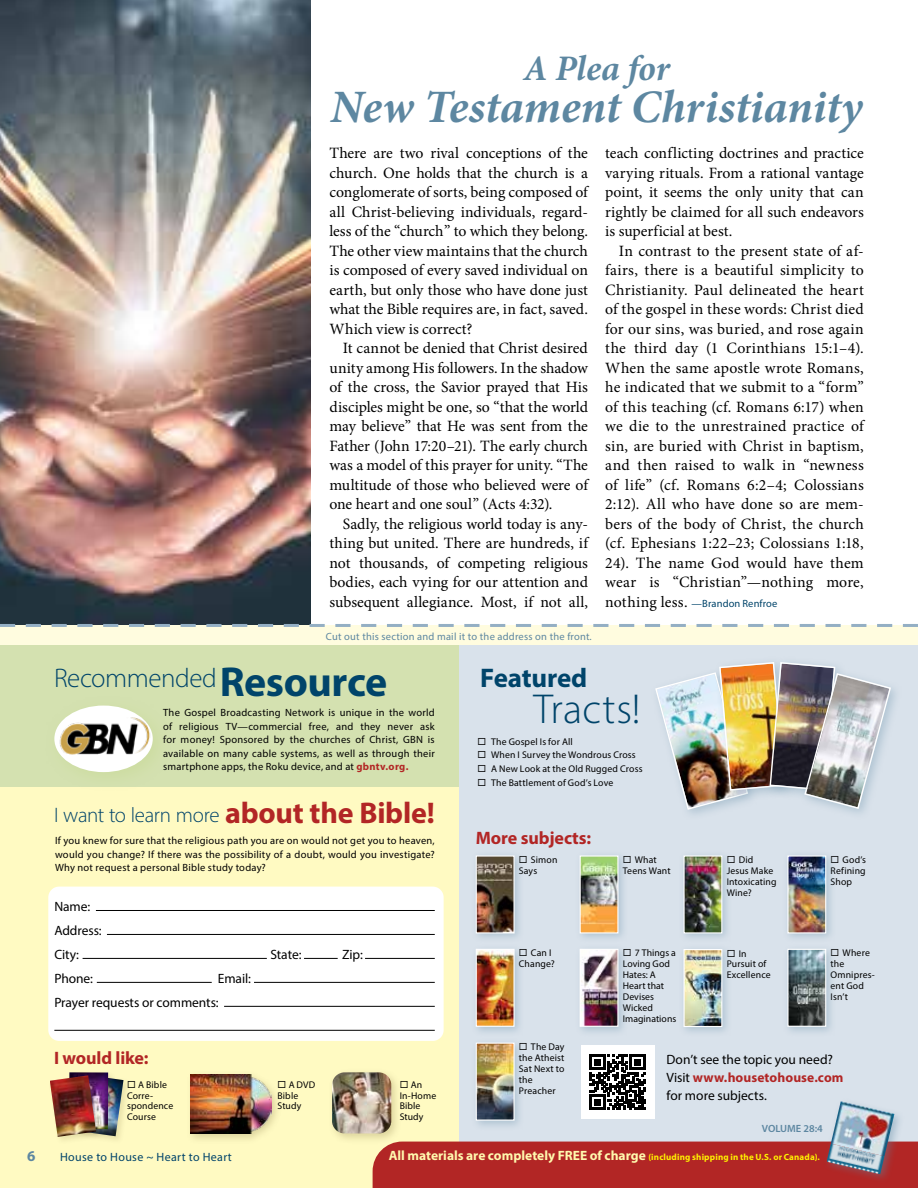
<style>
.page{position:relative;width:918px;height:1188px;background:#fff}
.page>*{position:absolute;margin:0;border:0;box-sizing:border-box;transform-origin:0 0}
.t1{font:italic 700 46.5px "Minion Pro";color:#5d87a1}
.t2{font:300 42px "Myriad Pro";letter-spacing:.01em;color:#00446a}
.t3{font:italic 700 36px "Minion Pro";letter-spacing:-.005em;color:#5d87a1}
.t4{font:300 27px "Myriad Pro";letter-spacing:-.015em;color:#00446a}
.t5{font:700 27px "Myriad Pro";letter-spacing:-.01em;color:#00446a}
.t6{font:300 21px "Myriad Pro";letter-spacing:-.015em;color:#00446a}
.t7{font:700 18px "Myriad Pro";letter-spacing:-.005em;color:#b22625}
.t8{font:15.75px/19.5px "Minion Pro";color:#000;text-align:justify}
.t9{font:700 15px "Myriad Pro";color:#5d87a1}
.t10{font:13.5px/24px "Myriad Pro";letter-spacing:-.005em;color:#000}
.t11{font:700 13.5px "Myriad Pro";color:#fff9ae}
.t12{font:12px "Myriad Pro";letter-spacing:.03em;color:#00446a}
.t13{font:10.5px/13.5px "Myriad Pro";letter-spacing:.02em;color:#000;text-align:justify}
.t14{font:10.5px "Myriad Pro";letter-spacing:.02em;color:#5d87a1}
.t15{font:10.5px "Myriad Pro";letter-spacing:.01em;color:#00446a}
.t16{font:600 10.5px "Myriad Pro";color:#5d87a1}
.t17{font:9.75px/10.8px "Myriad Pro";letter-spacing:.01em;color:#000}
.s1{font-style:italic}
.s2{font-family:"Minion Pro";font-size:15.75px;color:#000}
.s3{font-weight:700;font-size:42px}
.s4{font-weight:700;color:#b22625}
.s5{font-weight:700;font-size:30px;color:#b22625}
.s6{font-size:9px;color:#fff200}
</style>
<div class="page">
<img style="left:0;top:0;width:311px;height:624px">
<div style="left:0;top:625px;width:459px;height:563px;background:#fffac2"></div>
<div style="left:48px;top:887px;width:396px;height:154px;background:#fff;border-radius:11px"></div>
<div style="left:0;top:625px;width:459px;height:162px;background:#d4e1b0"></div>
<hr style="left:254px;top:982px;width:181px;height:1px;background:#000">
<hr style="left:97px;top:982px;width:115px;height:1px;background:#000">
<hr style="left:96px;top:910px;width:339px;height:1px;background:#000">
<hr style="left:54px;top:1030px;width:381px;height:1px;background:#000">
<hr style="left:107px;top:934px;width:328px;height:1px;background:#000">
<hr style="left:224px;top:1006px;width:211px;height:1px;background:#000">
<hr style="left:365px;top:958px;width:70px;height:1px;background:#000">
<hr style="left:83px;top:958px;width:184px;height:1px;background:#000">
<hr style="left:304px;top:958px;width:34px;height:1px;background:#000">
<img style="left:116px;top:1079px;width:8px;height:57px">
<div style="left:67px;top:1071px;width:49px;height:67px;background:#776836;opacity:.16"></div>
<img style="left:69px;top:1072px;width:39px;height:57px">
<div style="left:48px;top:1074px;width:56px;height:71px;background:#776836;opacity:.16"></div>
<img style="left:50px;top:1075px;width:46px;height:62px">
<div style="left:186px;top:1070px;width:96px;height:75px;background:#776836;opacity:.26"></div>
<img style="left:190px;top:1074px;width:82px;height:59px">
<div style="left:328px;top:1068px;width:74px;height:77px;background:#776836;opacity:.26"></div>
<img style="left:332px;top:1072px;width:59px;height:61px">
<div style="left:44px;top:695px;width:128px;height:97px;background:#c6d893;opacity:.56"></div>
<div style="left:56px;top:707px;width:95px;height:64px;background:#fff;border-radius:50%"></div>
<div style="left:54px;top:706px;width:99px;height:66px;border:3px solid #fff;border-radius:50%"></div>
<img style="left:45px;top:715px;width:115px;height:40px">
<div style="left:459px;top:625px;width:459px;height:563px;background:#d9e2eb"></div>
<img style="left:655px;top:662px;width:237px;height:152px">
<div style="left:0;top:626px;width:918px;height:19px;background:#fffcdf"></div>
<div style="left:373px;top:1142px;width:545px;height:46px;background:#b22625"></div>
<div style="left:471px;top:850px;width:54px;height:94px;background:#5d87a1;opacity:.34"></div>
<img style="left:475px;top:855px;width:40px;height:79px">
<div style="left:471px;top:1037px;width:54px;height:94px;background:#5d87a1;opacity:.34"></div>
<img style="left:475px;top:1042px;width:40px;height:79px">
<div style="left:471px;top:944px;width:54px;height:93px;background:#5d87a1;opacity:.34"></div>
<img style="left:475px;top:948px;width:40px;height:79px">
<div style="left:575px;top:944px;width:54px;height:93px;background:#5d87a1;opacity:.34"></div>
<img style="left:579px;top:948px;width:40px;height:79px">
<div style="left:575px;top:850px;width:54px;height:94px;background:#5d87a1;opacity:.34"></div>
<img style="left:579px;top:855px;width:40px;height:79px">
<div style="left:679px;top:850px;width:54px;height:94px;background:#5d87a1;opacity:.34"></div>
<img style="left:683px;top:855px;width:40px;height:79px">
<div style="left:679px;top:944px;width:54px;height:93px;background:#5d87a1;opacity:.34"></div>
<img style="left:683px;top:948px;width:40px;height:80px">
<div style="left:782px;top:850px;width:54px;height:94px;background:#5d87a1;opacity:.34"></div>
<img style="left:787px;top:855px;width:40px;height:79px">
<div style="left:782px;top:944px;width:54px;height:93px;background:#5d87a1;opacity:.34"></div>
<svg style="left:787px;top:948px;width:40px;height:79px"></svg>
<div style="left:823px;top:1098px;width:81px;height:86px;background:#5d87a1;opacity:.4"></div>
<img style="left:831px;top:1101px;width:63px;height:55px">
<img style="left:827px;top:1144px;width:57px;height:30px">
<svg style="left:0;top:624px;width:918px;height:3px"></svg>
<div style="left:581px;top:1045px;width:73px;height:74px;background:#fff"></div>
<svg style="left:590px;top:1054px;width:55px;height:56px"></svg>
<h3 class="t3" style="left:523px;top:43px;width:148px">A Plea for</h3>
<h1 class="t1" style="left:331px;top:74px;width:534px">New Testament Christianity</h1>
<p class="t8" style="left:329px;top:144px;width:260px">There are two rival conceptions of the church. One holds that the church is a conglomerate of sorts, being composed of all Christ-believing individuals, regard&shy;less of the “church” to which they belong.<br>The other view maintains that the church is composed of every saved individual on earth, but only those who have done just what the Bible requires are, in fact, saved.<br>Which view is correct?</p>
<p class="t8" style="left:329px;top:339px;width:260px;text-indent:13px">It cannot be denied that Christ desired unity among His followers. In the shadow of the cross, the Savior prayed that His disciples might be one, so “that the world may believe” that He was sent from the Father (John 17:20–21). The early church was a model of this prayer for unity. “The multitude of those who believed were of one heart and one soul” (Acts 4:32).</p>
<p class="t8" style="left:329px;top:514px;width:260px;text-indent:13px">Sadly, the religious world today is any&shy;thing but united. There are hundreds, if not thousands, of competing religious bodies, each vying for our attention and subsequent allegiance. Most, if not all,</p>
<p class="t14" style="left:326px;top:630px;width:268px">Cut out this section and mail it to the address on the front<span class="s1">.</span></p>
<p class="t8" style="left:605px;top:144px;width:260px">teach conflicting doctrines and practice varying rituals. From a rational vantage point, it seems the only unity that can rightly be claimed for all such endeavors is superficial at best.</p>
<p class="t8" style="left:605px;top:241px;width:260px;text-indent:13px">In contrast to the present state of af&shy;fairs, there is a beautiful simplicity to Christianity. Paul delineated the heart of the gospel in these words: Christ died for our sins, was buried, and rose again the third day (1 Corinthians 15:1–4).<br>When the same apostle wrote Romans, he indicated that we submit to a “form” of this teaching (cf. Romans 6:17) when we die to the unrestrained practice of sin, are buried with Christ in baptism, and then raised to walk in “newness of life” (cf. Romans 6:2–4; Colossians 2:12). All who have done so are mem&shy;bers of the body of Christ, the church (cf. Ephesians 1:22–23; Colossians 1:18, 24). The name God would have them wear is “Christian”—nothing more,</p>
<p class="t15" style="left:605px;top:597px;width:174px"><span class="s2">nothing less.</span> —Brandon Renfroe</p>
<h3 class="t4" style="left:54px;top:662px;width:335px">Recommended<span class="s3">Resource</span></h3>
<p class="t13" style="left:163px;top:706px;width:273px">The Gospel Broadcasting Network is unique in the world of religious TV—commercial free, and they never ask for money! Sponsored by the churches of Christ, GBN is available on many cable systems, as well as through their smartphone apps, the Roku device, and at <span class="s4">gbntv.org.</span></p>
<h3 class="t6" style="left:54px;top:802px;width:382px">I want to learn more <span class="s5">about the Bible!</span></h3>
<h3 class="t5" style="left:480px;top:661px;width:109px">Featured</h3>
<h2 class="t2" style="left:534px;top:684px;width:108px">Tracts!</h2>
<p class="t17" style="left:478px;top:736px;width:97px">◻ The Gospel Is for All</p>
<p class="t17" style="left:478px;top:750px;width:160px">◻ When I Survey the Wondrous Cross</p>
<p class="t17" style="left:478px;top:763px;width:166px">◻ A New Look at the Old Rugged Cross</p>
<p class="t17" style="left:478px;top:777px;width:137px">◻ The Battlement of God’s Love</p>
<p class="t13" style="left:55px;top:834px;width:381px">If you knew for sure that the religious path you are on would not get you to heaven, would you change? If there was the possibility of a doubt, would you investigate?<br>Why not request a personal Bible study today?</p>
<p class="t7" style="left:476px;top:826px;width:117px">More subjects:</p>
<p class="t17" style="left:519px;top:854px;width:40px">◻ Simon<br>Says</p>
<p class="t17" style="left:623px;top:854px;width:49px">◻ What<br>Teens Want</p>
<p class="t17" style="left:727px;top:854px;width:51px">◻ Did<br>Jesus Make<br>Intoxicating<br>Wine?</p>
<p class="t10" style="left:54px;top:894px;width:49px">Name:<br>Address:<br>City:</p>
<p class="t10" style="left:54px;top:966px;width:40px">Phone:</p>
<p class="t10" style="left:54px;top:966px;width:198px;text-indent:163px">Email:<br>Prayer requests or comments:</p>
<p class="t10" style="left:270px;top:942px;width:33px">State:</p>
<p class="t10" style="left:342px;top:942px;width:22px">Zip:</p>
<p class="t17" style="left:519px;top:947px;width:37px">◻ Can I<br>Change?</p>
<p class="t17" style="left:623px;top:947px;width:55px">◻ 7 Things a<br>Loving God<br>Hates: A<br>Heart that<br>Devises<br>Wicked<br>Imaginations</p>
<p class="t17" style="left:727px;top:948px;width:45px">◻ In<br>Pursuit of<br>Excellence</p>
<p class="t17" style="left:831px;top:854px;width:37px;text-align:justify">◻ God’s Refining Shop</p>
<p class="t17" style="left:831px;top:947px;width:46px">◻ Where the<br>Omnipres&shy;ent God<br>Isn’t</p>
<p class="t7" style="left:54px;top:1046px;width:96px">I would like:</p>
<p class="t17" style="left:127px;top:1079px;width:48px">◻ A Bible<br>Corre&shy;spondence<br>Course</p>
<p class="t17" style="left:278px;top:1079px;width:39px">◻ A DVD<br>Bible<br>Study</p>
<p class="t17" style="left:400px;top:1079px;width:38px">◻ An<br>In-Home<br>Bible<br>Study</p>
<p class="t17" style="left:519px;top:1041px;width:47px">◻ The Day the Atheist<br>Sat Next to the<br>Preacher</p>
<p class="t10" style="left:666px;top:1051px;width:179px;line-height:18px">Don’t see the topic you need?<br>Visit <span class="s4">www.housetohouse.com </span>for more subjects.</p>
<p class="t16" style="left:762px;top:1122px;width:63px">VOLUME 28:4</p>
<p class="t9" style="left:27px;top:1146px;width:10px">6</p>
<p class="t12" style="left:60px;top:1150px;width:173px">House to House ~ Heart to Heart</p>
<p class="t11" style="left:389px;top:1147px;width:433px">All materials are completely FREE of charge <span class="s6">(including shipping in the U.S. or Canada).</span></p>
</div>
